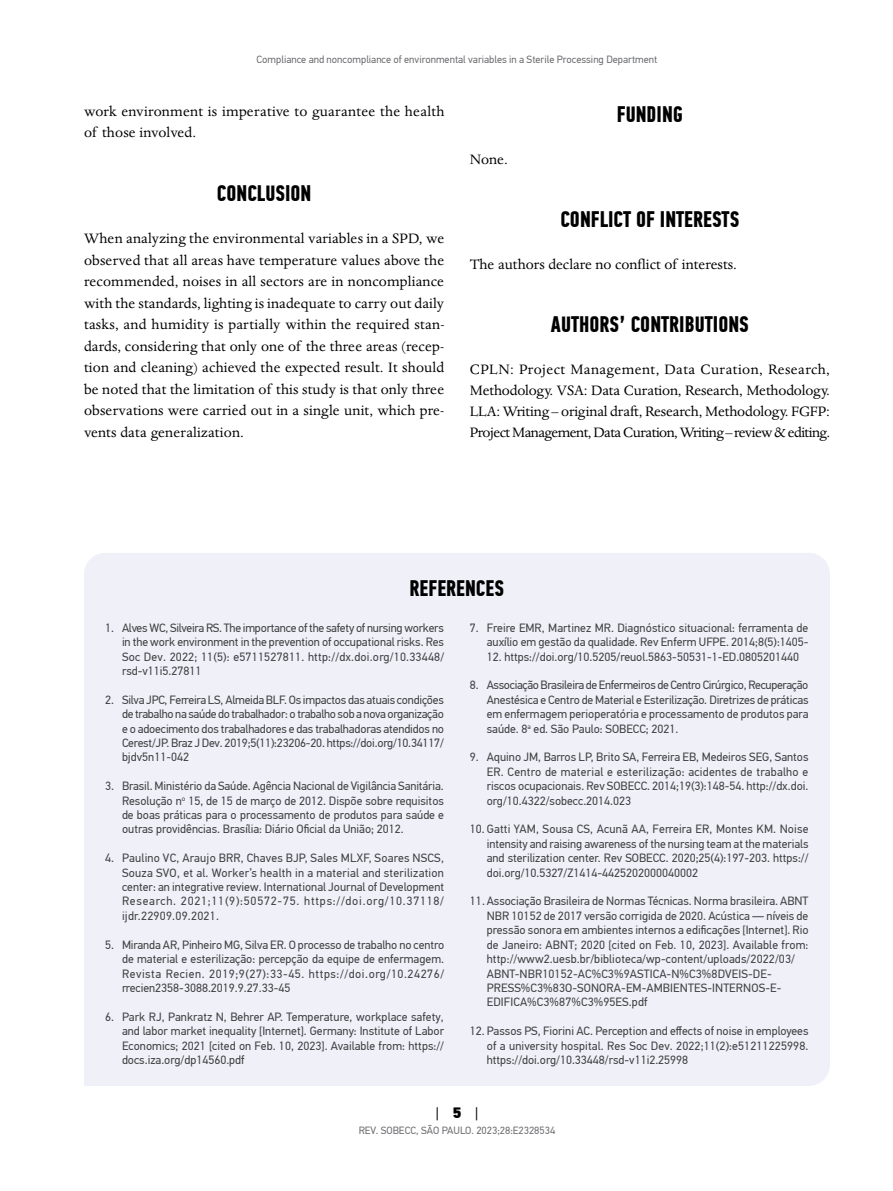
<style>
.page{position:relative;width:893px;height:1191px;background:#fff}
.page>*{position:absolute;margin:0;border:0;box-sizing:border-box;transform-origin:0 0}
.t1{font:700 22.5px "PF Din Text Comp Pro";color:#000}
.t2{font:15.75px/21.6px "Dante MT Std";letter-spacing:.01em;color:#000;text-align:justify}
.t3{font:15px "PF Din Text Pro";color:#000}
.t4{font:12px/14.4px "PF Din Text Pro";color:#414042;text-align:justify}
.t5{font:10.5px "PF Din Text Pro";color:#6d6e71}
.s1{font-style:italic}
.s2{font-weight:900}
</style>
<div class="page">
<div style="left:84px;top:553px;width:746px;height:533px;background:#eff0f8"></div>
<p class="t5" style="left:257px;top:53px;width:402px">Compliance and noncompliance of environmental variables in a Sterile Processing Department</p>
<h2 class="t2" style="left:84px;top:100px;width:362px">work environment is imperative to guarantee the health of those involved.</h2>
<h1 class="t1" style="left:617px;top:101px;width:67px">FUNDING</h1>
<h1 class="t1" style="left:217px;top:179px;width:96px">CONCLUSION</h1>
<p class="t2" style="left:84px;top:228px;width:362px">When analyzing the environmental variables in a SPD, we observed that all areas have temperature values above the recommended, noises in all sectors are in noncompliance with the standards, lighting is inadequate to carry out daily tasks, and humidity is partially within the required stan&shy;dards, considering that only one of the three areas (recep&shy;tion and cleaning) achieved the expected result. It should be noted that the limitation of this study is that only three observations were carried out in a single unit, which pre&shy;vents data generalization.</p>
<h2 class="t2" style="left:470px;top:148px;width:40px">None.</h2>
<h1 class="t1" style="left:560px;top:206px;width:180px">CONFLICT OF INTERESTS</h1>
<h2 class="t2" style="left:470px;top:253px;width:269px">The authors declare no conflict of interests.</h2>
<h1 class="t1" style="left:551px;top:311px;width:199px">AUTHORS’ CONTRIBUTIONS</h1>
<p class="t2" style="left:470px;top:359px;width:362px;line-height:21px">CPLN: Project Management, Data Curation, Research, Methodology. VSA: Data Curation, Research, Methodology.<br>LLA: Writing – original draft, Research, Methodology. FGFP:<br>Project Management, Data Curation, Writing – review &amp; editing.</p>
<h1 class="t1" style="left:410px;top:575px;width:96px">REFERENCES</h1>
<p class="t4" style="left:122px;top:620px;width:324px;text-indent:-17px">1. Alves WC, Silveira RS. The importance of the safety of nursing workers in the work environment in the prevention of occupational risks. Res Soc Dev. 2022; 11(5): e5711527811. http://dx.doi.org/10.33448/ rsd-v11i5.27811</p>
<p class="t4" style="left:122px;top:692px;width:324px;text-indent:-17px">2. Silva JPC, Ferreira LS, Almeida BLF. Os impactos das atuais condições de trabalho na saúde do trabalhador: o trabalho sob a nova organização e o adoecimento dos trabalhadores e das trabalhadoras atendidos no Cerest/JP. Braz J Dev. 2019;5(11):23206-20. https://doi.org/10.34117/ bjdv5n11-042</p>
<p class="t4" style="left:122px;top:779px;width:324px;text-indent:-17px">3. Brasil. Ministério da Saúde. Agência Nacional de Vigilância Sanitária.<br>Resolução n<sup>o</sup> 15, de 15 de março de 2012. Dispõe sobre requisitos de boas práticas para o processamento de produtos para saúde e outras providências. Brasília: Diário Oficial da União; 2012.</p>
<p class="t4" style="left:122px;top:851px;width:324px;text-indent:-17px">4. Paulino VC, Araujo BRR, Chaves BJP, Sales MLXF, Soares NSCS, Souza SVO, et al. Worker’s health in a material and sterilization center: an integrative review. International Journal of Development Research. 2021;11(9):50572-75. https://doi.org/10.37118/ ijdr.22909.09.2021.</p>
<p class="t4" style="left:122px;top:937px;width:324px;text-indent:-17px">5. Miranda AR, Pinheiro MG, Silva ER. O processo de trabalho no centro de material e esterilização: percepção da equipe de enfermagem.<br>Revista Recien. 2019;9(27):33-45. https://doi.org/10.24276/ rrecien2358-3088.2019.9.27.33-45</p>
<p class="t4" style="left:122px;top:1009px;width:324px;text-indent:-17px">6. Park RJ, Pankratz N, Behrer AP. Temperature, workplace safety, and labor market inequality [Internet]. Germany: Institute of Labor Economics; 2021 [cited on Feb. 10, 2023]. Available from: https:// docs.iza.org/dp14560.pdf</p>
<p class="t4" style="left:470px;top:620px;width:340px;text-align:right">7. Freire EMR, Martinez MR. Diagnóstico situacional: ferramenta de auxílio em gestão da qualidade. Rev Enferm UFPE. 2014;8(5):1405-</p>
<p class="t4" style="left:487px;top:649px;width:314px">12. https://doi.org/10.5205/reuol.5863-50531-1-ED.0805201440</p>
<p class="t4" style="left:487px;top:678px;width:323px;text-indent:-17px">8. Associação Brasileira de Enfermeiros de Centro Cirúrgico, Recuperação Anestésica e Centro de Material e Esterilização<span class="s1">.</span> Diretrizes de práticas em enfermagem perioperatória e processamento de produtos para saúde. 8<sup>a</sup> ed. São Paulo: SOBECC; 2021.</p>
<p class="t4" style="left:487px;top:750px;width:323px;text-indent:-17px">9. Aquino JM, Barros LP, Brito SA, Ferreira EB, Medeiros SEG, Santos ER. Centro de material e esterilização: acidentes de trabalho e riscos ocupacionais. Rev SOBECC. 2014;19(3):148-54. http://dx.doi. org/10.4322/sobecc.2014.023</p>
<p class="t4" style="left:487px;top:822px;width:323px;text-indent:-17px">10. Gatti YAM, Sousa CS, Acunã AA, Ferreira ER, Montes KM. Noise intensity and raising awareness of the nursing team at the materials and sterilization center. Rev SOBECC. 2020;25(4):197-203. https:// doi.org/10.5327/Z1414-4425202000040002</p>
<p class="t4" style="left:487px;top:894px;width:323px;text-align:left;text-indent:-17px">11. Associação Brasileira de Normas Técnicas. Norma brasileira. ABNT NBR 10152 de 2017 versão corrigida de 2020. Acústica — níveis de pressão sonora em ambientes internos a edificações [Internet]. Rio de Janeiro: ABNT; 2020 [cited on Feb. 10, 2023]. Available from: http://www2.uesb.br/biblioteca/wp-content/uploads/2022/03/ ABNT-NBR10152-AC%C3%9ASTICA-N%C3%8DVEIS-DE-PRESS%C3%83O-SONORA-EM-AMBIENTES-INTERNOS-E-EDIFICA%C3%87%C3%95ES.pdf</p>
<p class="t4" style="left:487px;top:1024px;width:323px;text-indent:-17px">12. Passos PS, Fiorini AC. Perception and effects of noise in employees of a university hospital. Res Soc Dev. 2022;11(2):e51211225998. https://doi.org/10.33448/rsd-v11i2.25998</p>
<p class="t3" style="left:436px;top:1103px;width:44px">| <span class="s2">5</span> |</p>
<p class="t5" style="left:359px;top:1124px;width:198px">REV. SOBECC, SÃO PAULO. 2023;28:E2328534</p>
</div>
